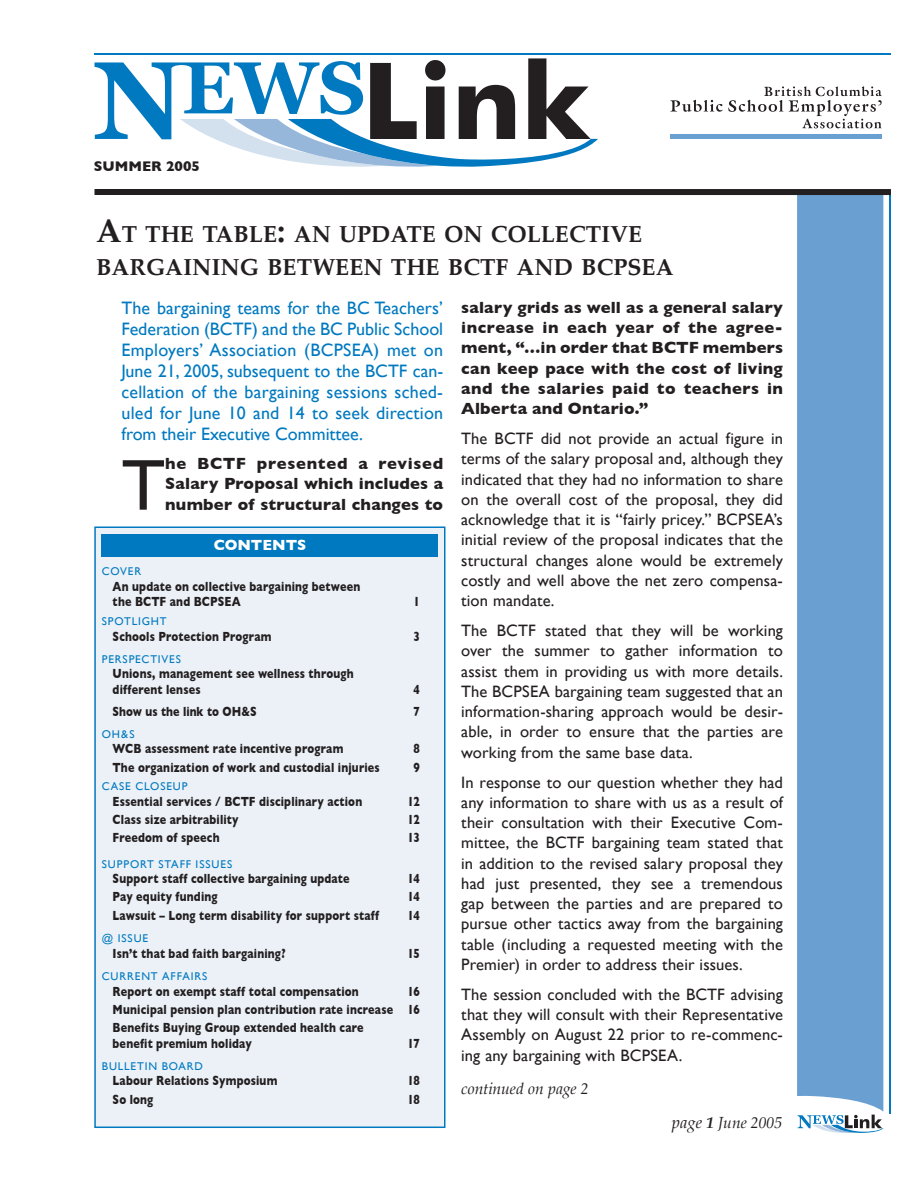
<style>
.page{position:relative;width:918px;height:1188px;background:#fff}
.page>*{position:absolute;margin:0;border:0;box-sizing:border-box;transform-origin:0 0}
.t1{font:72.45px "Gill Sans";color:#231f20}
.t2{font:700 23.1px/33px "Palatino";color:#231f20}
.t3{font:18px/21px "Gill Sans";color:#0079c0;text-align:justify}
.t4{font:16.5px/20.2px "Gill Sans";letter-spacing:.005em;color:#231f20;text-align:justify}
.t5{font:700 16.5px/20.2px "Gill Sans";letter-spacing:.015em;color:#231f20;text-align:justify}
.t6{font:italic 15.75px "Palatino";color:#231f20}
.t7{font:700 15px "Gill Sans";color:#fff}
.t8{font:700 14.25px "Gill Sans";color:#231f20}
.t9{font:700 13.5px/15.3px "Gill Sans";letter-spacing:.015em;color:#231f20;scale:.8 1}
.t10{font:11.25px "Gill Sans";letter-spacing:.075em;color:#0079c0}
.s1{font-size:33px}
.s2{font-size:16.5px}
.s3{font-weight:700}
</style>
<div class="page">
<svg style="left:94px;top:58px;width:504px;height:109px"></svg>
<svg style="left:670px;top:86px;width:212px;height:42px"></svg>
<div style="left:670px;top:134px;width:212px;height:5px;background:#6aa0d1"></div>
<div style="left:797px;top:195px;width:87px;height:938px;background:#6aa0d1"></div>
<hr style="left:94px;top:53px;width:797px;height:2px;background:#0079c0">
<hr style="left:890px;top:191px;width:1px;height:923px;background:#0079c0">
<div style="left:94px;top:189px;width:797px;height:6px;background:#231f20"></div>
<svg style="left:94px;top:526px;width:351px;height:602px;background:#dbe9f3"></svg>
<p class="t8" style="left:94px;top:158px;width:108px">SUMMER 2005</p>
<h2 class="t2" style="left:96px;top:219px;width:579px"><span class="s1">A</span>T THE TABLE<span class="s1">:</span> AN UPDATE ON COLLECTIVE<br>BARGAINING BETWEEN THE BCTF AND BCPSEA</h2>
<p class="t3" style="left:122px;top:297px;width:323px">The bargaining teams for the BC Teachers’ Federation (BCTF) and the BC Public School Employers’ Association (BCPSEA) met on June 21, 2005, subsequent to the BCTF can&shy;cellation of the bargaining sessions sched&shy;uled for June 10 and 14 to seek direction from their Executive Committee.</p>
<h1 class="t1" style="left:122px;top:443px;width:45px">T</h1>
<p class="t5" style="left:165px;top:453px;width:280px">he BCTF presented a revised Salary Proposal which includes a number of structural changes to</p>
<p class="t5" style="left:461px;top:297px;width:323px">salary grids as well as a general salary increase in each year of the agree&shy;ment, “…in order that BCTF members can keep pace with the cost of living and the salaries paid to teachers in Alberta and Ontario.”</p>
<p class="t4" style="left:461px;top:428px;width:323px">The BCTF did not provide an actual figure in terms of the salary proposal and, although they indicated that they had no information to share on the overall cost of the proposal, they did acknowledge that it is “fairly pricey.” BCPSEA’s initial review of the proposal indicates that the structural changes alone would be extremely costly and well above the net zero compensa&shy;tion mandate.</p>
<p class="t4" style="left:461px;top:620px;width:323px">The BCTF stated that they will be working over the summer to gather information to assist them in providing us with more details.<br>The BCPSEA bargaining team suggested that an information-sharing approach would be desir&shy;able, in order to ensure that the parties are working from the same base data.</p>
<p class="t4" style="left:461px;top:772px;width:323px">In response to our question whether they had any information to share with us as a result of their consultation with their Executive Com&shy;mittee, the BCTF bargaining team stated that in addition to the revised salary proposal they had just presented, they see a tremendous gap between the parties and are prepared to pursue other tactics away from the bargaining table (including a requested meeting with the Premier) in order to address their issues.</p>
<p class="t4" style="left:461px;top:984px;width:323px">The session concluded with the BCTF advising that they will consult with their Representative Assembly on August 22 prior to re-commenc&shy;ing any bargaining with BCPSEA.</p>
<p class="t7" style="left:214px;top:536px;width:94px">CONTENTS</p>
<p class="t10" style="left:102px;top:565px;width:41px">COVER</p>
<p class="t9" style="left:113px;top:578px;width:311px">An update on collective bargaining between the BCTF and BCPSEA</p>
<p class="t9" style="left:413px;top:594px;width:10px">1</p>
<p class="t10" style="left:102px;top:615px;width:66px">SPOTLIGHT</p>
<p class="t9" style="left:113px;top:628px;width:200px">Schools Protection Program</p>
<p class="t9" style="left:413px;top:628px;width:10px">3</p>
<p class="t10" style="left:102px;top:653px;width:81px">PERSPECTIVES</p>
<p class="t9" style="left:113px;top:666px;width:303px">Unions, management see wellness through different lenses</p>
<p class="t9" style="left:413px;top:681px;width:10px">4</p>
<p class="t9" style="left:113px;top:704px;width:182px">Show us the link to OH&amp;S</p>
<p class="t9" style="left:413px;top:704px;width:10px">7</p>
<p class="t10" style="left:102px;top:728px;width:34px">OH&amp;S</p>
<p class="t9" style="left:113px;top:741px;width:290px">WCB assessment rate incentive program</p>
<p class="t9" style="left:413px;top:741px;width:10px">8</p>
<p class="t9" style="left:113px;top:759px;width:336px">The organization of work and custodial injuries</p>
<p class="t9" style="left:413px;top:759px;width:10px">9</p>
<p class="t10" style="left:102px;top:780px;width:87px">CASE CLOSEUP</p>
<p class="t9" style="left:113px;top:793px;width:314px">Essential services / BCTF disciplinary action</p>
<p class="t9" style="left:408px;top:793px;width:17px">12</p>
<p class="t9" style="left:113px;top:812px;width:159px">Class size arbitrability</p>
<p class="t9" style="left:408px;top:812px;width:17px">12</p>
<p class="t9" style="left:113px;top:830px;width:135px">Freedom of speech</p>
<p class="t9" style="left:408px;top:830px;width:17px">13</p>
<p class="t10" style="left:102px;top:857px;width:132px">SUPPORT STAFF ISSUES</p>
<p class="t9" style="left:113px;top:871px;width:298px">Support staff collective bargaining update</p>
<p class="t9" style="left:408px;top:871px;width:17px">14</p>
<p class="t9" style="left:113px;top:889px;width:133px">Pay equity funding</p>
<p class="t9" style="left:408px;top:889px;width:17px">14</p>
<p class="t9" style="left:113px;top:907px;width:335px">Lawsuit – Long term disability for support staff</p>
<p class="t9" style="left:408px;top:907px;width:17px">14</p>
<p class="t10" style="left:102px;top:932px;width:48px">@ ISSUE</p>
<p class="t9" style="left:113px;top:946px;width:218px">Isn’t that bad faith bargaining?</p>
<p class="t9" style="left:407px;top:946px;width:17px">15</p>
<p class="t10" style="left:102px;top:970px;width:107px">CURRENT AFFAIRS</p>
<p class="t9" style="left:113px;top:983px;width:309px">Report on exempt staff total compensation</p>
<p class="t9" style="left:113px;top:982px;width:385px;line-height:18.3px;text-align:justify;text-indent:295px">16<br>Municipal pension plan contribution rate increase 16<br>Benefits Buying Group extended health care</p>
<p class="t9" style="left:113px;top:1035px;width:175px">benefit premium holiday</p>
<p class="t9" style="left:408px;top:1035px;width:17px">17</p>
<p class="t10" style="left:102px;top:1060px;width:103px">BULLETIN BOARD</p>
<p class="t9" style="left:113px;top:1073px;width:207px">Labour Relations Symposium</p>
<p class="t9" style="left:407px;top:1073px;width:17px">18</p>
<p class="t9" style="left:113px;top:1091px;width:52px">So long</p>
<p class="t9" style="left:407px;top:1091px;width:17px">18</p>
<p class="t6" style="left:461px;top:1080px;width:129px">continued on page 2</p>
<p class="t6" style="left:672px;top:1113px;width:112px"><span class="s2">page</span> <span class="s3">1</span> June 2005</p>
</div>
